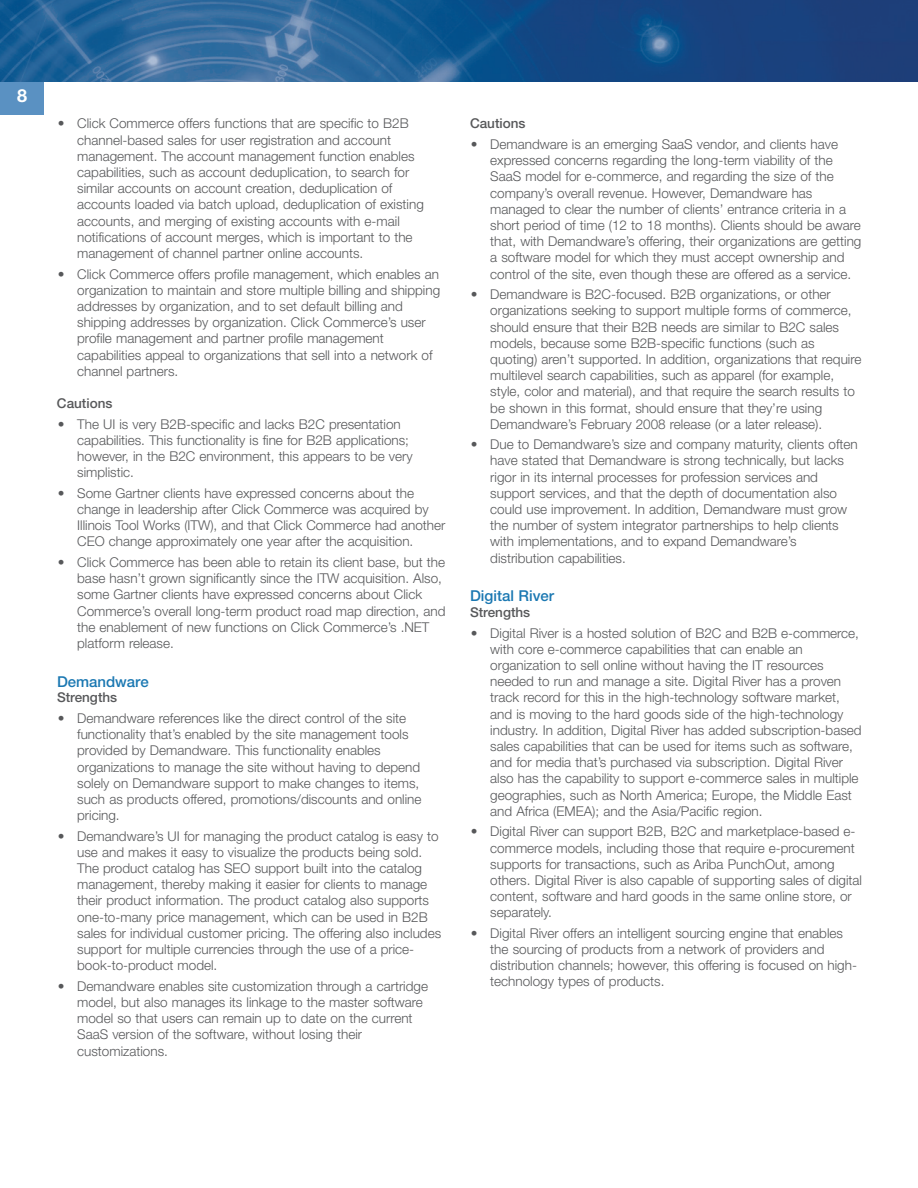
<style>
.page{position:relative;width:918px;height:1188px;background:#fff}
.page>*{position:absolute;margin:0;border:0;box-sizing:border-box;transform-origin:0 0}
.t1{font:700 18px "Helvetica Neue CE";color:#fff}
.t2{font:500 15px "Helvetica Neue";color:#1b78b2}
.t3{font:300 13.5px/16.2px "Helvetica Neue";color:#57585a}
.t4{font:500 13.5px "Helvetica Neue";color:#57585a}
</style>
<div class="page">
<div style="left:0;top:79px;width:44px;height:36px;background:#5a91c2"></div>
<img style="left:0;top:0;width:918px;height:81px">
<h1 class="t1" style="left:17px;top:90px;width:12px">8</h1>
<p class="t3" style="left:77px;top:117px;width:348px;text-indent:-20px">• Click Commerce offers functions that are specific to B2B channel-based sales for user registration and account management. The account management function enables capabilities, such as account deduplication, to search for similar accounts on account creation, deduplication of accounts loaded via batch upload, deduplication of existing accounts, and merging of existing accounts with e-mail notifications of account merges, which is important to the management of channel partner online accounts.</p>
<p class="t3" style="left:77px;top:267px;width:364px;text-indent:-20px">• Click Commerce offers profile management, which enables an organization to maintain and store multiple billing and shipping addresses by organization, and to set default billing and shipping addresses by organization. Click Commerce’s user profile management and partner profile management capabilities appeal to organizations that sell into a network of channel partners.</p>
<p class="t4" style="left:57px;top:399px;width:57px">Cautions</p>
<p class="t3" style="left:77px;top:417px;width:337px;text-indent:-20px">• The UI is very B2B-specific and lacks B2C presentation capabilities. This functionality is fine for B2B applications; however, in the B2C environment, this appears to be very simplistic.</p>
<p class="t3" style="left:77px;top:486px;width:370px;text-indent:-20px">• Some Gartner clients have expressed concerns about the change in leadership after Click Commerce was acquired by Illinois Tool Works (ITW), and that Click Commerce had another CEO change approximately one year after the acquisition.</p>
<p class="t3" style="left:77px;top:555px;width:370px;text-indent:-20px">• Click Commerce has been able to retain its client base, but the base hasn’t grown significantly since the ITW acquisition. Also, some Gartner clients have expressed concerns about Click Commerce’s overall long-term product road map direction, and the enablement of new functions on Click Commerce’s .NET platform release.</p>
<p class="t2" style="left:57px;top:676px;width:93px">Demandware</p>
<p class="t4" style="left:57px;top:693px;width:62px">Strengths</p>
<p class="t3" style="left:77px;top:711px;width:346px;text-indent:-20px">• Demandware references like the direct control of the site functionality that’s enabled by the site management tools provided by Demandware. This functionality enables organizations to manage the site without having to depend solely on Demandware support to make changes to items, such as products offered, promotions/discounts and online pricing.</p>
<p class="t3" style="left:77px;top:829px;width:365px;text-indent:-20px">• Demandware’s UI for managing the product catalog is easy to use and makes it easy to visualize the products being sold.<br>The product catalog has SEO support built into the catalog management, thereby making it easier for clients to manage their product information. The product catalog also supports one-to-many price management, which can be used in B2B sales for individual customer pricing. The offering also includes support for multiple currencies through the use of a price&shy;book-to-product model.</p>
<p class="t3" style="left:77px;top:979px;width:352px;text-indent:-20px">• Demandware enables site customization through a cartridge model, but also manages its linkage to the master software model so that users can remain up to date on the current SaaS version of the software, without losing their customizations.</p>
<p class="t4" style="left:470px;top:119px;width:57px">Cautions</p>
<p class="t3" style="left:490px;top:137px;width:373px;text-indent:-20px">• Demandware is an emerging SaaS vendor, and clients have expressed concerns regarding the long-term viability of the SaaS model for e-commerce, and regarding the size of the company’s overall revenue. However, Demandware has managed to clear the number of clients’ entrance criteria in a short period of time (12 to 18 months). Clients should be aware that, with Demandware’s offering, their organizations are getting a software model for which they must accept ownership and control of the site, even though these are offered as a service.</p>
<p class="t3" style="left:490px;top:287px;width:373px;text-indent:-20px">• Demandware is B2C-focused. B2B organizations, or other organizations seeking to support multiple forms of commerce, should ensure that their B2B needs are similar to B2C sales models, because some B2B-specific functions (such as quoting) aren’t supported. In addition, organizations that require multilevel search capabilities, such as apparel (for example, style, color and material), and that require the search results to be shown in this format, should ensure that they’re using Demandware’s February 2008 release (or a later release).</p>
<p class="t3" style="left:490px;top:438px;width:369px;text-indent:-20px">• Due to Demandware’s size and company maturity, clients often have stated that Demandware is strong technically, but lacks rigor in its internal processes for profession services and support services, and that the depth of documentation also could use improvement. In addition, Demandware must grow the number of system integrator partnerships to help clients with implementations, and to expand Demandware’s distribution capabilities.</p>
<p class="t2" style="left:470px;top:591px;width:86px">Digital River</p>
<p class="t4" style="left:470px;top:607px;width:62px">Strengths</p>
<p class="t3" style="left:490px;top:626px;width:373px;text-indent:-20px">• Digital River is a hosted solution of B2C and B2B e-commerce, with core e-commerce capabilities that can enable an organization to sell online without having the IT resources needed to run and manage a site. Digital River has a proven track record for this in the high-technology software market, and is moving to the hard goods side of the high-technology industry. In addition, Digital River has added subscription-based sales capabilities that can be used for items such as software, and for media that’s purchased via subscription. Digital River also has the capability to support e-commerce sales in multiple geographies, such as North America; Europe, the Middle East and Africa (EMEA); and the Asia/Pacific region.</p>
<p class="t3" style="left:490px;top:825px;width:373px;text-indent:-20px">• Digital River can support B2B, B2C and marketplace-based e&shy;commerce models, including those that require e-procurement supports for transactions, such as Ariba PunchOut, among others. Digital River is also capable of supporting sales of digital content, software and hard goods in the same online store, or separately.</p>
<p class="t3" style="left:490px;top:926px;width:368px;text-indent:-20px">• Digital River offers an intelligent sourcing engine that enables the sourcing of products from a network of providers and distribution channels; however, this offering is focused on high&shy;technology types of products.</p>
</div>
